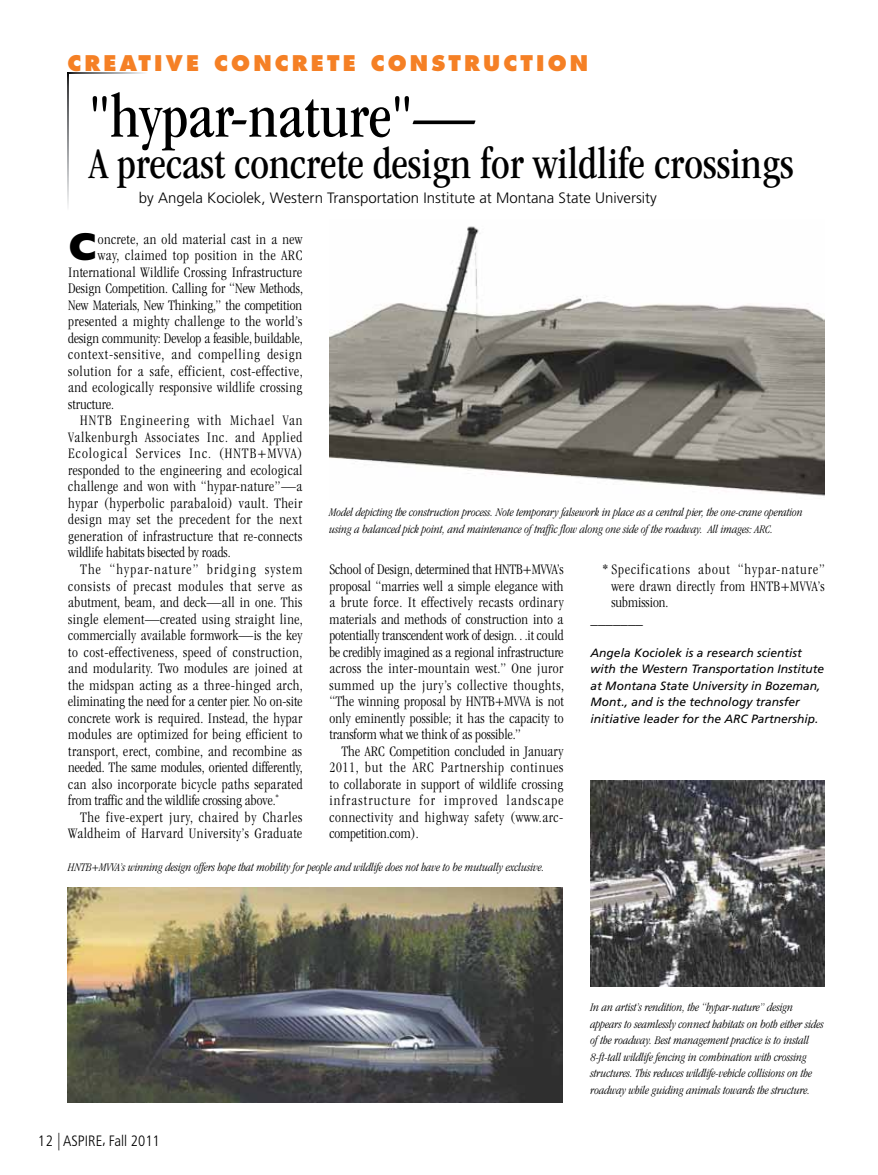
<style>
.page{position:relative;width:878px;height:1175px;background:#fff}
.page>*{position:absolute;margin:0;border:0;box-sizing:border-box;transform-origin:0 0}
.t1{font:condensed 63px "ITC Garamond Std";color:#000}
.t2{font:condensed 45px "ITC Garamond Std";color:#000}
.t3{font:800 39.15px "Gill Sans Std";color:#000}
.t4{font:800 21px "Futura Std";letter-spacing:.15em;color:#f58025}
.t5{font:300 condensed 15px/16.5px "ITC Garamond Std";letter-spacing:.025em;color:#000;text-align:justify}
.t6{font:300 condensed 15px "ITC Garamond Std";color:#000}
.t7{font:300 condensed 15px "ITC Garamond Std";letter-spacing:.055em;color:#000}
.t8{font:300 15px "Frutiger LT Std";color:#000}
.t9{font:300 condensed 15px "ITC Garamond Std";letter-spacing:.07em;color:#000}
.t10{font:300 condensed 15px "ITC Garamond Std";letter-spacing:.005em;color:#000}
.t11{font:300 condensed 15px "ITC Garamond Std";letter-spacing:.05em;color:#000}
.t12{font:300 condensed 15px "ITC Garamond Std";letter-spacing:.065em;color:#000}
.t13{font:300 condensed 15px "ITC Garamond Std";letter-spacing:.075em;color:#000}
.t14{font:300 condensed 15px "Frutiger LT Std";color:#000}
.t15{font:italic 300 condensed 12px/16.5px "ITC Garamond Std";color:#000}
.t16{font:italic 12px/16.5px "Frutiger LT Std";color:#000}
.s1{font-size:17.55px}
</style>
<div class="page">
<img style="left:329px;top:226px;width:495px;height:270px">
<img style="left:590px;top:780px;width:234px;height:206px">
<img style="left:68px;top:887px;width:494px;height:215px">
<svg style="left:69px;top:72px;width:76px;height:2px"></svg>
<svg style="left:68px;top:72px;width:1px;height:134px"></svg>
<h3 class="t4" style="left:68px;top:49px;width:522px">CREATIVE CONCRETE CONSTRUCTION</h3>
<h1 class="t1" style="left:89px;top:82px;width:388px">"hypar-nature"—</h1>
<h2 class="t2" style="left:89px;top:139px;width:706px">A precast concrete design for wildlife crossings</h2>
<p class="t8" style="left:139px;top:189px;width:519px">by Angela Kociolek, Western Transportation Institute at Montana State University</p>
<h3 class="t3" style="left:68px;top:224px;width:31px">C</h3>
<p class="t5" style="left:98px;top:231px;width:206px">oncrete, an old material cast in a new</p>
<p class="t5" style="left:98px;top:247px;width:206px">way, claimed top position in the ARC</p>
<p class="t5" style="left:68px;top:264px;width:235px">International Wildlife Crossing Infrastructure</p>
<p class="t10" style="left:68px;top:280px;width:236px">Design Competition. Calling for “New Methods,</p>
<p class="t6" style="left:68px;top:297px;width:235px">New Materials, New Thinking,” the competition</p>
<p class="t5" style="left:68px;top:313px;width:235px">presented a mighty challenge to the world’s</p>
<p class="t6" style="left:68px;top:330px;width:236px">design community: Develop a feasible, buildable,</p>
<p class="t7" style="left:68px;top:346px;width:235px">context-sensitive, and compelling design</p>
<p class="t5" style="left:68px;top:363px;width:236px">solution for a safe, efficient, cost-effective,</p>
<p class="t5" style="left:68px;top:379px;width:235px">and ecologically responsive wildlife crossing</p>
<p class="t6" style="left:68px;top:396px;width:47px">structure.</p>
<p class="t9" style="left:80px;top:412px;width:224px">HNTB Engineering with Michael Van</p>
<p class="t7" style="left:68px;top:429px;width:235px">Valkenburgh Associates Inc. and Applied</p>
<p class="t9" style="left:68px;top:445px;width:236px">Ecological Services Inc. (HNTB+MVVA)</p>
<p class="t5" style="left:68px;top:462px;width:236px">responded to the engineering and ecological</p>
<p class="t5" style="left:68px;top:478px;width:235px">challenge and won with “hypar-nature”—a</p>
<p class="t5" style="left:68px;top:495px;width:235px">hypar (hyperbolic parabaloid) vault. Their</p>
<p class="t5" style="left:68px;top:511px;width:235px">design may set the precedent for the next</p>
<p class="t5" style="left:68px;top:528px;width:235px">generation of infrastructure that re-connects</p>
<p class="t6" style="left:68px;top:544px;width:164px">wildlife habitats bisected by roads.</p>
<p class="t13" style="left:80px;top:561px;width:223px">The “hypar-nature” bridging system</p>
<p class="t11" style="left:68px;top:577px;width:235px">consists of precast modules that serve as</p>
<p class="t5" style="left:68px;top:594px;width:235px">abutment, beam, and deck—all in one. This</p>
<p class="t5" style="left:68px;top:610px;width:236px">single element—created using straight line,</p>
<p class="t5" style="left:68px;top:627px;width:236px">commercially available formwork—is the key</p>
<p class="t5" style="left:68px;top:643px;width:236px">to cost-effectiveness, speed of construction,</p>
<p class="t5" style="left:68px;top:660px;width:235px">and modularity. Two modules are joined at</p>
<p class="t5" style="left:68px;top:676px;width:236px">the midspan acting as a three-hinged arch,</p>
<p class="t6" style="left:68px;top:693px;width:236px">eliminating the need for a center pier. No on-site</p>
<p class="t5" style="left:68px;top:709px;width:235px">concrete work is required. Instead, the hypar</p>
<p class="t5" style="left:68px;top:726px;width:235px">modules are optimized for being efficient to</p>
<p class="t5" style="left:68px;top:742px;width:235px">transport, erect, combine, and recombine as</p>
<p class="t6" style="left:68px;top:759px;width:236px">needed. The same modules, oriented differently,</p>
<p class="t5" style="left:68px;top:775px;width:236px">can also incorporate bicycle paths separated</p>
<p class="t6" style="left:68px;top:792px;width:212px">from traffic and the wildlife crossing above.<sup>*</sup></p>
<p class="t5" style="left:80px;top:808px;width:223px">The five-expert jury, chaired by Charles</p>
<p class="t5" style="left:68px;top:825px;width:235px">Waldheim of Harvard University’s Graduate</p>
<p class="t15" style="left:329px;top:504px;width:475px">Model depicting the construction process. Note temporary falsework in place as a central pier, the one-crane operation using a balanced pick point, and maintenance of traffic flow along one side of the roadway. All images: ARC.</p>
<p class="t5" style="left:329px;top:561px;width:236px">School of Design, determined that HNTB+MVVA’s proposal “marries well a simple elegance with a brute force. It effectively recasts ordinary materials and methods of construction into a potentially transcendent work of design. . .it could be credibly imagined as a regional infrastructure across the inter‐mountain west.” One juror summed up the jury’s collective thoughts, “The winning proposal by HNTB+MVVA is not only eminently possible; it has the capacity to transform what we think of as possible.”</p>
<p class="t5" style="left:329px;top:742px;width:235px;text-indent:12px">The ARC Competition concluded in January 2011, but the ARC Partnership continues to collaborate in support of wildlife crossing infrastructure for improved landscape connectivity and highway safety (www.arc&shy;competition.com).</p>
<p class="t12" style="left:602px;top:561px;width:224px">*Specifications about “hypar-nature”</p>
<p class="t5" style="left:611px;top:577px;width:215px">were drawn directly from HNTB+MVVA’s</p>
<p class="t6" style="left:611px;top:594px;width:59px">submission.</p>
<p class="t5" style="left:590px;top:610px;width:54px">_______</p>
<p class="t16" style="left:590px;top:644px;width:235px">Angela Kociolek is a research scientist with the Western Transportation Institute at Montana State University in Bozeman, Mont., and is the technology transfer initiative leader for the ARC Partnership.</p>
<p class="t15" style="left:68px;top:859px;width:478px">HNTB+MVVA’s winning design offers hope that mobility for people and wildlife does not have to be mutually exclusive.</p>
<p class="t14" style="left:38px;top:1132px;width:123px">12 <span class="s1">|</span> ASPIRE, Fall 2011</p>
<p class="t15" style="left:590px;top:999px;width:235px">In an artist’s rendition, the “hypar-nature” design appears to seamlessly connect habitats on both either sides of the roadway. Best management practice is to install 8-ft-tall wildlife fencing in combination with crossing structures. This reduces wildlife-vehicle collisions on the roadway while guiding animals towards the structure.</p>
</div>
